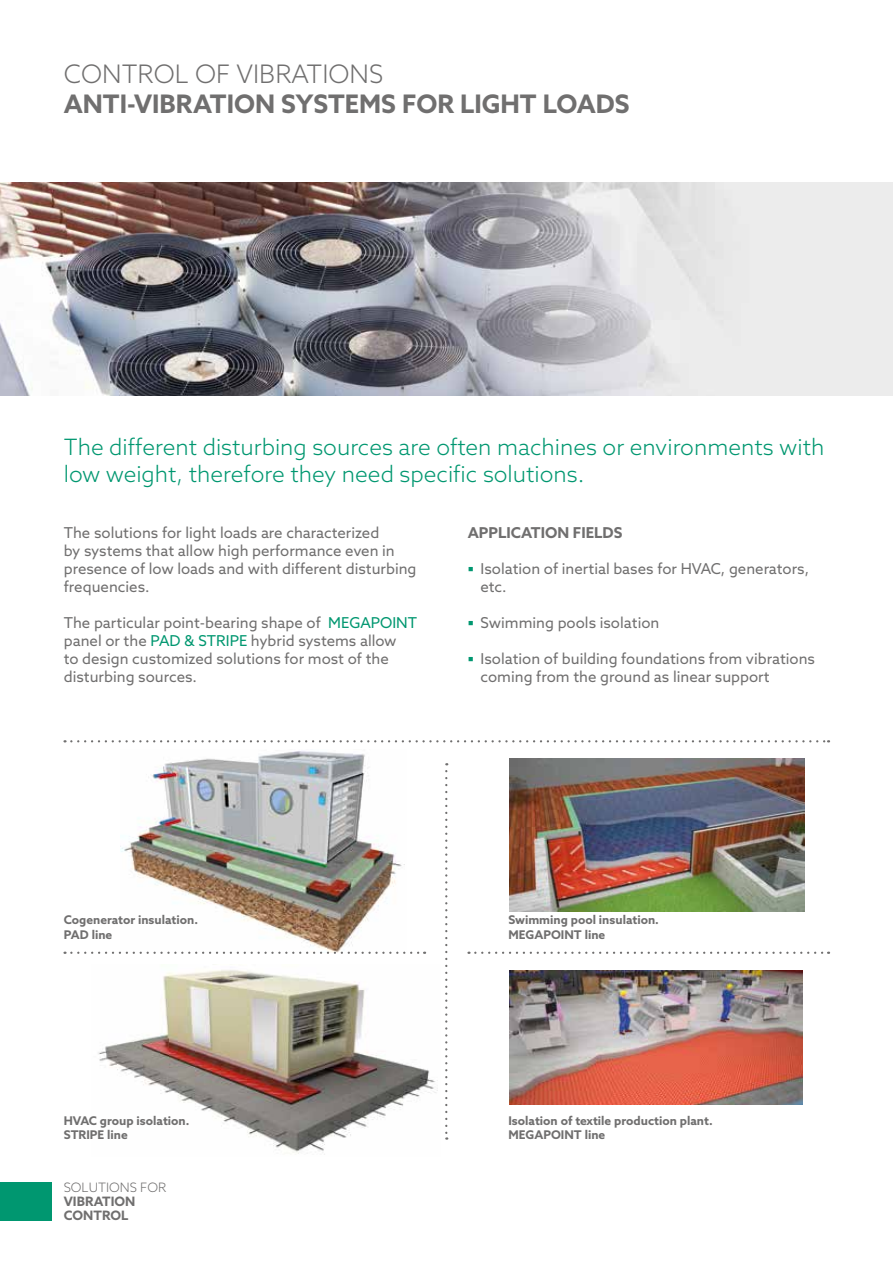
<style>
.page{position:relative;width:893px;height:1263px;background:#fff}
.page>*{position:absolute;margin:0;border:0;box-sizing:border-box;transform-origin:0 0}
.t1{font:700 25.5px "Azo Sans";color:#706f6f}
.t2{font:300 25.5px "Azo Sans";color:#706f6f}
.t3{font:300 22.5px/27px "Azo Sans";color:#009770}
.t4{font:15px/18px "Azo Sans";color:#706f6f}
.t5{font:700 15px "Azo Sans";color:#706f6f}
.t6{font:700 12.9px/14.1px "Azo Sans";color:#706f6f}
.t7{font:300 12.9px "Azo Sans";color:#706f6f}
.t8{font:700 12px/14.4px "Azo Sans";color:#706f6f}
.s1{color:#009770}
.s2{font-family:"Lato";font-weight:600;color:#009770}
</style>
<div class="page">
<img style="left:510px;top:971px;width:292px;height:134px">
<img style="left:98px;top:970px;width:340px;height:185px">
<img style="left:120px;top:751px;width:285px;height:201px">
<img style="left:510px;top:758px;width:294px;height:154px">
<img style="left:0;top:183px;width:893px;height:212px">
<div style="left:0;top:1182px;width:51px;height:38px;background:#009770"></div>
<svg style="left:65px;top:740px;width:764px;height:2px"></svg>
<svg style="left:65px;top:952px;width:360px;height:2px"></svg>
<svg style="left:475px;top:952px;width:354px;height:2px"></svg>
<svg style="left:445px;top:771px;width:2px;height:369px"></svg>
<h1 class="t2" style="left:64px;top:58px;width:321px">CONTROL OF VIBRATIONS</h1>
<h1 class="t1" style="left:64px;top:87px;width:567px">ANTI-VIBRATION SYSTEMS FOR LIGHT LOADS</h1>
<h2 class="t3" style="left:64px;top:434px;width:762px">The different disturbing sources are often machines or environments with low weight, therefore they need specific solutions.</h2>
<p class="t4" style="left:64px;top:523px;width:354px">The solutions for light loads are characterized<br>by systems that allow high performance even in presence of low loads and with different disturbing frequencies.</p>
<p class="t4" style="left:64px;top:613px;width:355px">The particular point-bearing shape of <span class="s1">MEGAPOINT </span>panel or the <span class="s1">PAD &amp; STRIPE</span> hybrid systems allow<br>to design customized solutions for most of the disturbing sources.</p>
<p class="t5" style="left:468px;top:522px;width:156px">APPLICATION FIELDS</p>
<p class="t4" style="left:480px;top:559px;width:330px;text-indent:-13px"><span class="s2">▪</span> Isolation of inertial bases for HVAC, generators, etc.</p>
<p class="t4" style="left:468px;top:613px;width:193px"><span class="s2">▪</span> Swimming pools isolation</p>
<p class="t4" style="left:480px;top:649px;width:336px;text-indent:-13px"><span class="s2">▪</span> Isolation of building foundations from vibrations coming from the ground as linear support</p>
<p class="t8" style="left:64px;top:912px;width:136px">Cogenerator insulation.<br>PAD line</p>
<p class="t8" style="left:508px;top:912px;width:152px">Swimming pool insulation.<br>MEGAPOINT line</p>
<p class="t8" style="left:64px;top:1113px;width:127px">HVAC group isolation.<br>STRIPE line</p>
<p class="t7" style="left:64px;top:1179px;width:104px">SOLUTIONS FOR</p>
<p class="t6" style="left:64px;top:1194px;width:73px">VIBRATION<br>CONTROL</p>
<p class="t8" style="left:508px;top:1113px;width:206px">Isolation of textile production plant.<br>MEGAPOINT line</p>
</div>
